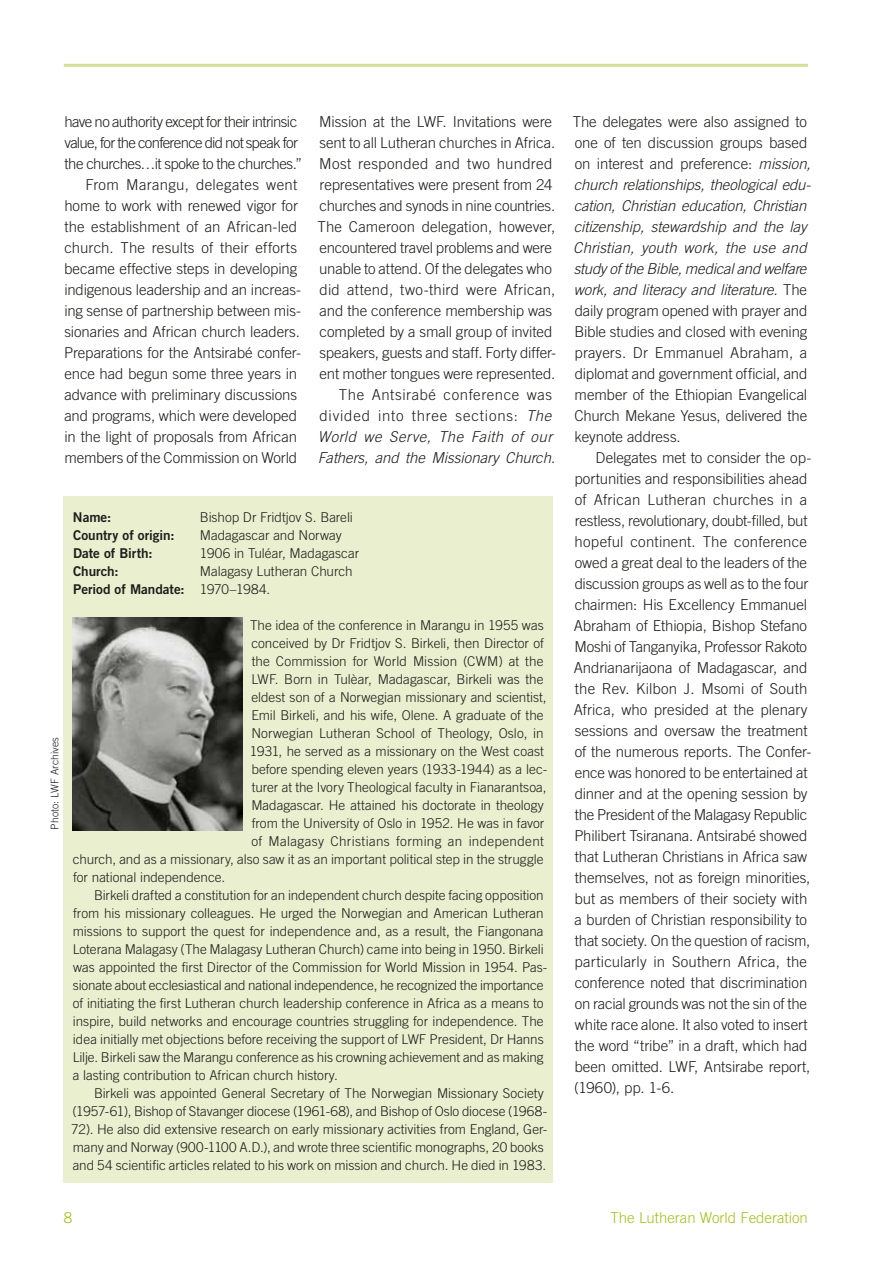
<style>
.page{position:relative;width:893px;height:1263px;background:#fff}
.page>*{position:absolute;margin:0;border:0;box-sizing:border-box;transform-origin:0 0}
.t1{font:300 15px/21px "Trade Gothic LT Std";letter-spacing:-.005em;color:#1d1d1b}
.t2{font:300 15px "Trade Gothic LT Std";letter-spacing:.02em;color:#1d1d1b}
.t3{font:300 15px "Trade Gothic LT Std";letter-spacing:-.04em;color:#1d1d1b}
.t4{font:300 15px "Trade Gothic LT Std";letter-spacing:-.045em;color:#1d1d1b}
.t5{font:italic 300 15px "Trade Gothic LT Std";color:#1d1d1b}
.t6{font:300 15px "Trade Gothic LT Std";letter-spacing:.055em;color:#1d1d1b}
.t7{font:300 15px "Trade Gothic LT Std";color:#a5c018}
.t8{font:italic 300 15px "Trade Gothic LT Std";letter-spacing:.035em;color:#1d1d1b}
.t9{font:300 15px "Trade Gothic LT Std";letter-spacing:.035em;color:#1d1d1b}
.t10{font:300 13.5px "Trade Gothic LT Std";letter-spacing:-.005em;color:#1d1d1b}
.t11{font:13.5px "Trade Gothic LT Std Bd 2";letter-spacing:-.005em;color:#1d1d1b}
.t12{font:300 13.5px "Trade Gothic LT Std";letter-spacing:.025em;color:#1d1d1b}
.t13{font:300 10.5px "Trade Gothic LT Std";letter-spacing:.005em;color:#1d1d1b}
.s1{font-style:italic}
.s2{font-style:normal}
.s3{font-family:"Trade Gothic LT Std";font-weight:300}
</style>
<div class="page">
<hr style="left:64px;top:64px;width:744px;height:3px;background:#d5df9a">
<div style="left:64px;top:496px;width:489px;height:686px;background:#eaefcf"></div>
<img style="left:72px;top:618px;width:170px;height:212px">
<p class="t3" style="left:64px;top:113px;width:234px">have no authority except for their intrinsic</p>
<p class="t4" style="left:64px;top:134px;width:235px">value, for the conference did not speak for</p>
<p class="t3" style="left:65px;top:155px;width:239px">the churches…it spoke to the churches.”</p>
<p class="t2" style="left:85px;top:176px;width:213px">From Marangu, delegates went</p>
<p class="t1" style="left:64px;top:195px;width:235px">home to work with renewed vigor for</p>
<p class="t1" style="left:65px;top:216px;width:234px">the establishment of an African-led</p>
<p class="t1" style="left:64px;top:237px;width:234px">church. The results of their efforts</p>
<p class="t1" style="left:64px;top:258px;width:234px">became effective steps in developing</p>
<p class="t1" style="left:64px;top:279px;width:238px">indigenous leadership and an increas-</p>
<p class="t1" style="left:64px;top:300px;width:238px">ing sense of partnership between mis-</p>
<p class="t1" style="left:64px;top:321px;width:237px">sionaries and African church leaders.</p>
<p class="t1" style="left:64px;top:342px;width:238px">Preparations for the Antsirabé confer-</p>
<p class="t1" style="left:64px;top:363px;width:234px">ence had begun some three years in</p>
<p class="t1" style="left:64px;top:384px;width:234px">advance with preliminary discussions</p>
<p class="t1" style="left:64px;top:405px;width:234px">and programs, which were developed</p>
<p class="t1" style="left:64px;top:426px;width:234px">in the light of proposals from African</p>
<p class="t1" style="left:64px;top:447px;width:234px">members of the Commission on World</p>
<p class="t1" style="left:319px;top:111px;width:234px">Mission at the LWF. Invitations were</p>
<p class="t1" style="left:320px;top:132px;width:237px">sent to all Lutheran churches in Africa.</p>
<p class="t2" style="left:319px;top:155px;width:235px">Most responded and two hundred</p>
<p class="t1" style="left:320px;top:174px;width:234px">representatives were present from 24</p>
<p class="t1" style="left:320px;top:195px;width:237px">churches and synods in nine countries.</p>
<p class="t1" style="left:318px;top:216px;width:239px">The Cameroon delegation, however,</p>
<p class="t1" style="left:320px;top:237px;width:234px">encountered travel problems and were</p>
<p class="t1" style="left:319px;top:258px;width:234px">unable to attend. Of the delegates who</p>
<p class="t2" style="left:320px;top:281px;width:237px">did attend, two-third were African,</p>
<p class="t1" style="left:320px;top:300px;width:234px">and the conference membership was</p>
<p class="t1" style="left:320px;top:321px;width:234px">completed by a small group of invited</p>
<p class="t1" style="left:320px;top:342px;width:238px">speakers, guests and staff. Forty differ-</p>
<p class="t1" style="left:320px;top:363px;width:237px">ent mother tongues were represented.</p>
<p class="t9" style="left:339px;top:386px;width:215px">The Antsirabé conference was</p>
<p class="t6" style="left:320px;top:407px;width:233px">divided into three sections: <span class="s1">The</span></p>
<p class="t8" style="left:318px;top:428px;width:236px">World we Serve, The Faith of our</p>
<p class="t5" style="left:318px;top:449px;width:239px">Fathers, and the Missionary Church<span class="s2">.</span></p>
<p class="t13" style="left:49px;top:830px;width:94px;rotate:-90deg">Photo: LWF Archives</p>
<p class="t11" style="left:73px;top:509px;width:40px">Name:</p>
<p class="t10" style="left:200px;top:509px;width:154px">Bishop Dr Fridtjov S. Bareli</p>
<p class="t11" style="left:73px;top:527px;width:103px">Country of origin:</p>
<p class="t10" style="left:200px;top:527px;width:143px">Madagascar and Norway</p>
<p class="t11" style="left:73px;top:545px;width:81px">Date of Birth:</p>
<p class="t10" style="left:200px;top:545px;width:161px">1906 in Tuléar, Madagascar</p>
<p class="t11" style="left:73px;top:563px;width:47px">Church:</p>
<p class="t10" style="left:200px;top:563px;width:154px">Malagasy Lutheran Church</p>
<p class="t11" style="left:73px;top:581px;width:199px">Period of Mandate: <span class="s3">1970–1984.</span></p>
<p class="t10" style="left:250px;top:617px;width:295px">The idea of the conference in Marangu in 1955 was</p>
<p class="t10" style="left:251px;top:635px;width:294px">conceived by Dr Fridtjov S. Birkeli, then Director of</p>
<p class="t10" style="left:252px;top:653px;width:293px">the Commission for World Mission (CWM) at the</p>
<p class="t10" style="left:251px;top:671px;width:294px">LWF. Born in Tulèar, Madagascar, Birkeli was the</p>
<p class="t10" style="left:251px;top:689px;width:297px">eldest son of a Norwegian missionary and scientist,</p>
<p class="t10" style="left:251px;top:707px;width:294px">Emil Birkeli, and his wife, Olene. A graduate of the</p>
<p class="t10" style="left:251px;top:725px;width:294px">Norwegian Lutheran School of Theology, Oslo, in</p>
<p class="t10" style="left:250px;top:743px;width:296px">1931, he served as a missionary on the West coast</p>
<p class="t10" style="left:251px;top:761px;width:297px">before spending eleven years (1933-1944) as a lec-</p>
<p class="t10" style="left:252px;top:779px;width:296px">turer at the Ivory Theological faculty in Fianarantsoa,</p>
<p class="t10" style="left:251px;top:797px;width:294px">Madagascar. He attained his doctorate in theology</p>
<p class="t10" style="left:252px;top:815px;width:294px">from the University of Oslo in 1952. He was in favor</p>
<p class="t12" style="left:251px;top:833px;width:294px">of Malagasy Christians forming an independent</p>
<p class="t10" style="left:73px;top:851px;width:472px">church, and as a missionary, also saw it as an important political step in the struggle</p>
<p class="t10" style="left:73px;top:869px;width:154px">for national independence.</p>
<p class="t10" style="left:94px;top:887px;width:451px">Birkeli drafted a constitution for an independent church despite facing opposition</p>
<p class="t10" style="left:73px;top:905px;width:472px">from his missionary colleagues. He urged the Norwegian and American Lutheran</p>
<p class="t10" style="left:73px;top:923px;width:472px">missions to support the quest for independence and, as a result, the Fiangonana</p>
<p class="t10" style="left:73px;top:941px;width:472px">Loterana Malagasy (The Malagasy Lutheran Church) came into being in 1950. Birkeli</p>
<p class="t10" style="left:73px;top:959px;width:476px">was appointed the first Director of the Commission for World Mission in 1954. Pas-</p>
<p class="t10" style="left:73px;top:977px;width:472px">sionate about ecclesiastical and national independence, he recognized the importance</p>
<p class="t10" style="left:73px;top:995px;width:472px">of initiating the first Lutheran church leadership conference in Africa as a means to</p>
<p class="t10" style="left:73px;top:1013px;width:472px">inspire, build networks and encourage countries struggling for independence. The</p>
<p class="t10" style="left:73px;top:1031px;width:472px">idea initially met objections before receiving the support of LWF President, Dr Hanns</p>
<p class="t10" style="left:73px;top:1049px;width:472px">Lilje. Birkeli saw the Marangu conference as his crowning achievement and as making</p>
<p class="t10" style="left:73px;top:1067px;width:267px">a lasting contribution to African church history.</p>
<p class="t10" style="left:94px;top:1085px;width:451px">Birkeli was appointed General Secretary of The Norwegian Missionary Society</p>
<p class="t10" style="left:72px;top:1103px;width:476px">(1957-61), Bishop of Stavanger diocese (1961-68), and Bishop of Oslo diocese (1968-</p>
<p class="t10" style="left:71px;top:1121px;width:478px">72). He also did extensive research on early missionary activities from England, Ger-</p>
<p class="t10" style="left:73px;top:1139px;width:472px">many and Norway (900-1100 A.D.), and wrote three scientific monographs, 20 books</p>
<p class="t10" style="left:73px;top:1157px;width:475px">and 54 scientific articles related to his work on mission and church. He died in 1983.</p>
<p class="t1" style="left:573px;top:111px;width:240px">The delegates were also assigned to one of ten discussion groups based on interest and preference: <span class="s1">mission, church relationships, theological edu&shy;cation, Christian education, Christian citizenship, stewardship and the lay Christian, youth work, the use and study of the Bible, medical and welfare work, and literacy and literature.</span> The daily program opened with prayer and Bible studies and closed with evening prayers. Dr Emmanuel Abraham, a diplomat and government official, and member of the Ethiopian Evangelical Church Mekane Yesus, delivered the keynote address.</p>
<p class="t1" style="left:574px;top:447px;width:239px;text-indent:22px">Delegates met to consider the op&shy;portunities and responsibilities ahead of African Lutheran churches in a restless, revolutionary, doubt-filled, but hopeful continent. The conference owed a great deal to the leaders of the discussion groups as well as to the four chairmen: His Excellency Emmanuel Abraham of Ethiopia, Bishop Stefano Moshi of Tanganyika, Professor Rakoto Andrianarijaona of Madagascar, and the Rev. Kilbon J. Msomi of South Africa, who presided at the plenary sessions and oversaw the treatment of the numerous reports. The Confer&shy;ence was honored to be entertained at dinner and at the opening session by the President of the Malagasy Republic Philibert Tsiranana. Antsirabé showed that Lutheran Christians in Africa saw themselves, not as foreign minorities, but as members of their society with a burden of Christian responsibility to that society. On the question of racism, particularly in Southern Africa, the conference noted that discrimination on racial grounds was not the sin of the white race alone. It also voted to insert the word “tribe” in a draft, which had been omitted. LWF, Antsirabe report, (1960), pp. 1-6.</p>
<p class="t7" style="left:64px;top:1208px;width:10px">8</p>
<p class="t7" style="left:611px;top:1208px;width:199px">The Lutheran World Federation</p>
</div>
